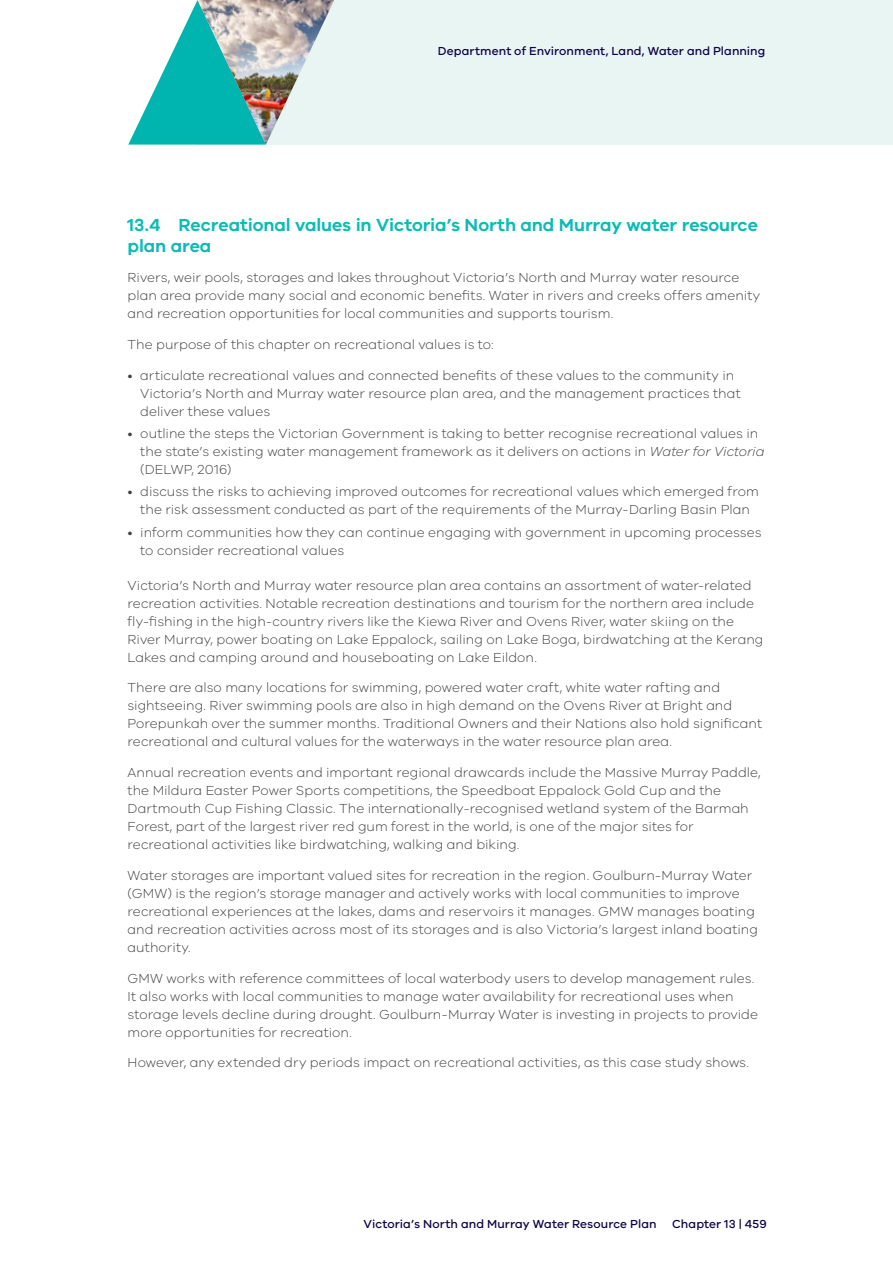
<style>
.page{position:relative;width:893px;height:1263px;background:#fff}
.page>*{position:absolute;margin:0;border:0;box-sizing:border-box;transform-origin:0 0}
.t1{font:600 18px/21px "VIC";letter-spacing:-.005em;color:#0bbbb5}
.t2{font:300 13.5px/18px "VIC";letter-spacing:.005em;color:#414042}
.t3{font:500 12px "VIC";letter-spacing:.005em;color:#100249}
.s1{font-style:italic}
</style>
<div class="page">
<div style="left:198px;top:0;width:695px;height:145px;background:#e8f5f3"></div>
<svg style="left:128px;top:11px;width:64px;height:134px"></svg>
<img style="left:192px;top:0;width:142px;height:145px">
<p class="t3" style="left:438px;top:43px;width:329px">Department of Environment, Land, Water and Planning</p>
<h1 class="t1" style="left:128px;top:214px;width:632px">13.4 Recreational values in Victoria’s North and Murray water resource plan area</h1>
<p class="t2" style="left:128px;top:268px;width:634px">Rivers, weir pools, storages and lakes throughout Victoria’s North and Murray water resource plan area provide many social and economic benefits. Water in rivers and creeks offers amenity and recreation opportunities for local communities and supports tourism.</p>
<p class="t2" style="left:128px;top:335px;width:368px">The purpose of this chapter on recreational values is to:</p>
<p class="t2" style="left:140px;top:366px;width:602px;text-indent:-13px">• articulate recreational values and connected benefits of these values to the community in<br>Victoria’s North and Murray water resource plan area, and the management practices that deliver these values</p>
<p class="t2" style="left:140px;top:424px;width:626px;text-indent:-13px">• outline the steps the Victorian Government is taking to better recognise recreational values in the state’s existing water management framework as it delivers on actions in <span class="s1">Water for Victoria </span>(DELWP, 2016)</p>
<p class="t2" style="left:128px;top:482px;width:633px;text-align:center">• discuss the risks to achieving improved outcomes for recreational values which emerged from the risk assessment conducted as part of the requirements of the Murray-Darling Basin Plan</p>
<p class="t2" style="left:140px;top:523px;width:623px;text-indent:-13px">• inform communities how they can continue engaging with government in upcoming processes to consider recreational values</p>
<p class="t2" style="left:128px;top:576px;width:637px">Victoria’s North and Murray water resource plan area contains an assortment of water-related recreation activities. Notable recreation destinations and tourism for the northern area include fly-fishing in the high-country rivers like the Kiewa River and Ovens River, water skiing on the River Murray, power boating on Lake Eppalock, sailing on Lake Boga, birdwatching at the Kerang Lakes and camping around and houseboating on Lake Eildon.</p>
<p class="t2" style="left:128px;top:678px;width:636px">There are also many locations for swimming, powered water craft, white water rafting and sightseeing. River swimming pools are also in high demand on the Ovens River at Bright and Porepunkah over the summer months. Traditional Owners and their Nations also hold significant recreational and cultural values for the waterways in the water resource plan area.</p>
<p class="t2" style="left:128px;top:763px;width:635px">Annual recreation events and important regional drawcards include the Massive Murray Paddle, the Mildura Easter Power Sports competitions, the Speedboat Eppalock Gold Cup and the Dartmouth Cup Fishing Classic. The internationally-recognised wetland system of the Barmah Forest, part of the largest river red gum forest in the world, is one of the major sites for recreational activities like birdwatching, walking and biking.</p>
<p class="t2" style="left:128px;top:866px;width:632px">Water storages are important valued sites for recreation in the region. Goulburn-Murray Water (GMW) is the region’s storage manager and actively works with local communities to improve recreational experiences at the lakes, dams and reservoirs it manages. GMW manages boating and recreation activities across most of its storages and is also Victoria’s largest inland boating authority.</p>
<p class="t2" style="left:128px;top:969px;width:632px">GMW works with reference committees of local waterbody users to develop management rules.<br>It also works with local communities to manage water availability for recreational uses when storage levels decline during drought. Goulburn-Murray Water is investing in projects to provide more opportunities for recreation.</p>
<p class="t2" style="left:128px;top:1053px;width:623px">However, any extended dry periods impact on recreational activities, as this case study shows.</p>
<p class="t3" style="left:363px;top:1217px;width:295px">Victoria’s North and Murray Water Resource Plan</p>
<p class="t3" style="left:672px;top:1217px;width:96px">Chapter 13 | 459</p>
</div>
